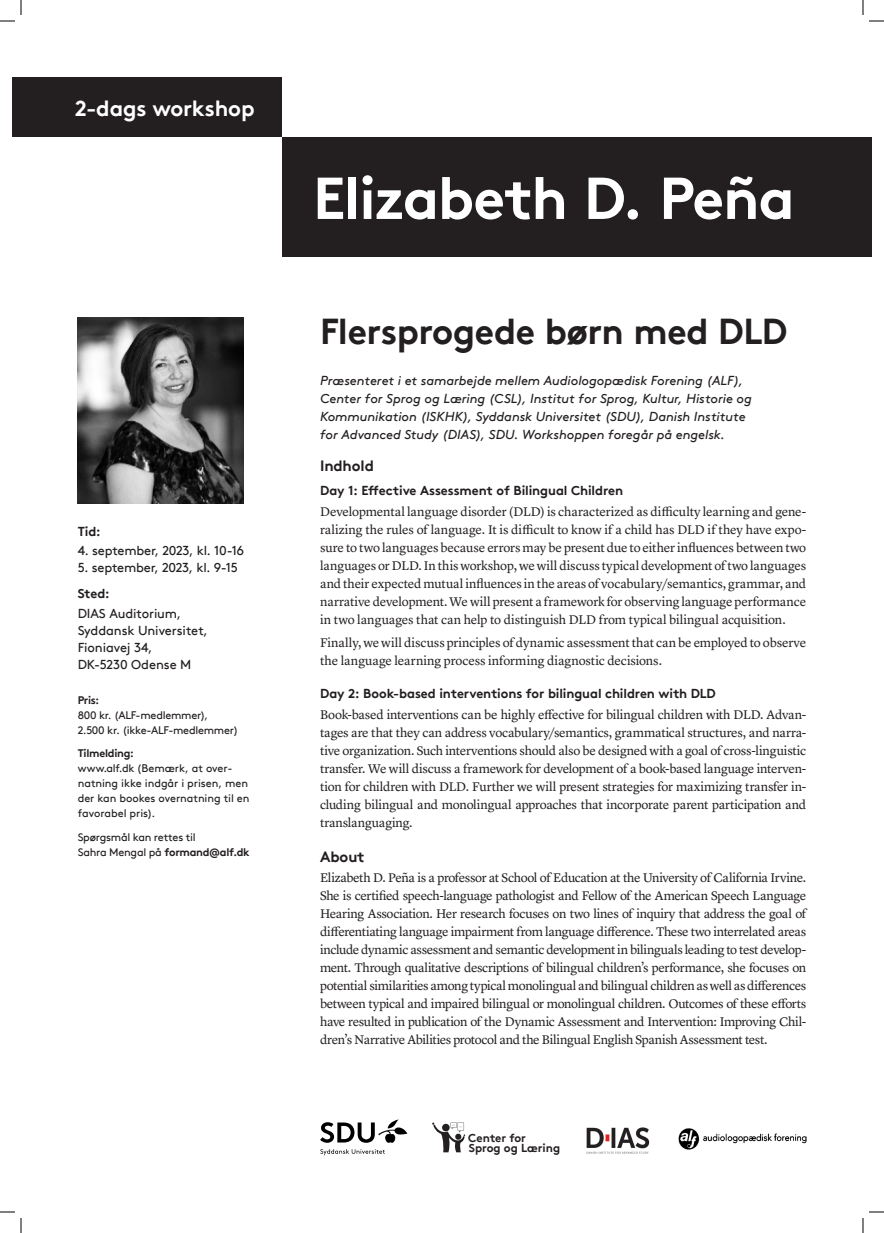
<style>
.page{position:relative;width:884px;height:1233px;background:#fff}
.page>*{position:absolute;margin:0;border:0;box-sizing:border-box;transform-origin:0 0}
.t1{font:700 59px "Brown Pro TT";letter-spacing:-.025em;color:#fff}
.t2{font:700 36px "Brown Pro TT";letter-spacing:-.01em;color:#231f20}
.t3{font:700 22px "Brown Pro TT";letter-spacing:-.01em;color:#fff}
.t4{font:700 15px "Brown Pro TT";letter-spacing:-.005em;color:#231f20}
.brødtekst{font:13px/18px "Lyon Text";letter-spacing:-.01em;color:#231f20;text-align:justify}
.t5{font:italic 13px/18px "Brown Pro TT";letter-spacing:-.005em;color:#231f20}
.t6{font:13px/17px "Brown Pro TT";letter-spacing:-.015em;color:#231f20}
.t7{font:700 13px "Brown Pro TT";letter-spacing:-.01em;color:#231f20}
.t8{font:700 11.6px/10.3px "Brown Pro TT";color:#231f20}
.t9{font:11px/15px "Brown Pro TT";letter-spacing:-.01em;color:#231f20}
.t10{font:700 11px "Brown Pro TT";letter-spacing:-.025em;color:#231f20}
.s1{font-weight:700}
</style>
<div class="page">
<div style="left:12px;top:78px;width:270px;height:59px;background:#231f20"></div>
<div style="left:282px;top:137px;width:589px;height:119px;background:#231f20"></div>
<img style="left:78px;top:317px;width:166px;height:186px">
<svg style="left:320px;top:1119px;width:87px;height:23px"></svg>
<svg style="left:320px;top:1149px;width:65px;height:6px"></svg>
<svg style="left:432px;top:1122px;width:33px;height:30px"></svg>
<img style="left:586px;top:1127px;width:64px;height:27px">
<img style="left:679px;top:1128px;width:127px;height:21px">
<svg style="left:0;top:1211px;width:15px;height:1px"></svg>
<svg style="left:869px;top:1211px;width:15px;height:1px"></svg>
<svg style="left:0;top:0;width:22px;height:22px"></svg>
<svg style="left:20px;top:1218px;width:2px;height:15px"></svg>
<svg style="left:862px;top:0;width:22px;height:22px"></svg>
<svg style="left:862px;top:1218px;width:2px;height:15px"></svg>
<p class="t3" style="left:75px;top:90px;width:181px">2-dags workshop</p>
<p class="t7" style="left:78px;top:520px;width:24px">Tid:</p>
<p class="t6" style="left:78px;top:541px;width:168px">4. september, 2023, kl. 10-16</p>
<p class="t6" style="left:78px;top:558px;width:162px">5. september, 2023, kl. 9-15</p>
<p class="t7" style="left:78px;top:583px;width:34px">Sted:</p>
<p class="t6" style="left:78px;top:603px;width:132px">DIAS Auditorium,<br>Syddansk Universitet,<br>Fioniavej 34,<br>DK-5230 Odense M</p>
<p class="t10" style="left:78px;top:691px;width:23px">Pris:</p>
<p class="t9" style="left:78px;top:706px;width:162px">800 kr. (ALF-medlemmer),<br>2.500 kr. (ikke-ALF-medlemmer)</p>
<p class="t10" style="left:78px;top:744px;width:58px">Tilmelding:</p>
<p class="t9" style="left:78px;top:760px;width:173px">www.alf.dk (Bemærk, at over&shy;natning ikke indgår i prisen, men der kan bookes overnatning til en favorabel pris).</p>
<p class="t9" style="left:78px;top:828px;width:173px">Spørgsmål kan rettes til<br>Sahra Mengal på <span class="s1">formand@alf.dk</span></p>
<p class="t1" style="left:313px;top:150px;width:483px">Elizabeth D. Peña</p>
<p class="t2" style="left:320px;top:302px;width:469px">Flersprogede børn med DLD</p>
<p class="t5" style="left:320px;top:370px;width:433px">Præsenteret i et samarbejde mellem Audiologopædisk Forening (ALF), Center for Sprog og Læring (CSL), Institut for Sprog, Kultur, Historie og Kommunikation (ISKHK), Syddansk Universitet (SDU), Danish Institute for Advanced Study (DIAS), SDU. Workshoppen foregår på engelsk.</p>
<p class="t4" style="left:320px;top:454px;width:55px">Indhold</p>
<p class="t7" style="left:320px;top:480px;width:304px">Day 1: Effective Assessment of Bilingual Children</p>
<p class="brødtekst" style="left:320px;top:501px;width:488px">Developmental language disorder (DLD) is characterized as difficulty learning and gene&shy;ralizing the rules of language. It is difficult to know if a child has DLD if they have expo&shy;sure to two languages because errors may be present due to either influences between two languages or DLD. In this workshop, we will discuss typical development of two languages and their expected mutual influences in the areas of vocabulary/semantics, grammar, and narrative development. We will present a framework for observing language performance in two languages that can help to distinguish DLD from typical bilingual acquisition.</p>
<p class="brødtekst" style="left:320px;top:633px;width:488px">Finally, we will discuss principles of dynamic assessment that can be employed to observe the language learning process informing diagnostic decisions.</p>
<p class="t7" style="left:320px;top:682px;width:397px">Day 2: Book-based interventions for bilingual children with DLD</p>
<p class="brødtekst" style="left:320px;top:704px;width:488px">Book-based interventions can be highly effective for bilingual children with DLD. Advan&shy;tages are that they can address vocabulary/semantics, grammatical structures, and narra&shy;tive organization. Such interventions should also be designed with a goal of cross--linguistic transfer. We will discuss a framework for development of a book-based language interven&shy;tion for children with DLD. Further we will present strategies for maximizing transfer in&shy;cluding bilingual and monolingual approaches that incorporate parent participation and translanguaging.</p>
<p class="t4" style="left:320px;top:844px;width:46px">About</p>
<p class="brødtekst" style="left:320px;top:868px;width:488px">Elizabeth D. Peña is a professor at School of Education at the University of California Irvine.<br>She is certified speech-language pathologist and Fellow of the American Speech Language Hearing Association. Her research focuses on two lines of inquiry that address the goal of differentiating language impairment from language difference. These two interrelated areas include dynamic assessment and semantic development in bilinguals leading to test develop&shy;ment. Through qualitative descriptions of bilingual children’s performance, she focuses on potential similarities among typical monolingual and bilingual children as well as differences between typical and impaired bilingual or monolingual children. Outcomes of these efforts have resulted in publication of the Dynamic Assessment and Intervention: Improving Chil&shy;dren’s Narrative Abilities protocol and the Bilingual English Spanish Assessment test.</p>
<p class="t8" style="left:468px;top:1131px;width:93px">Center for<br>Sprog og Læring</p>
</div>
